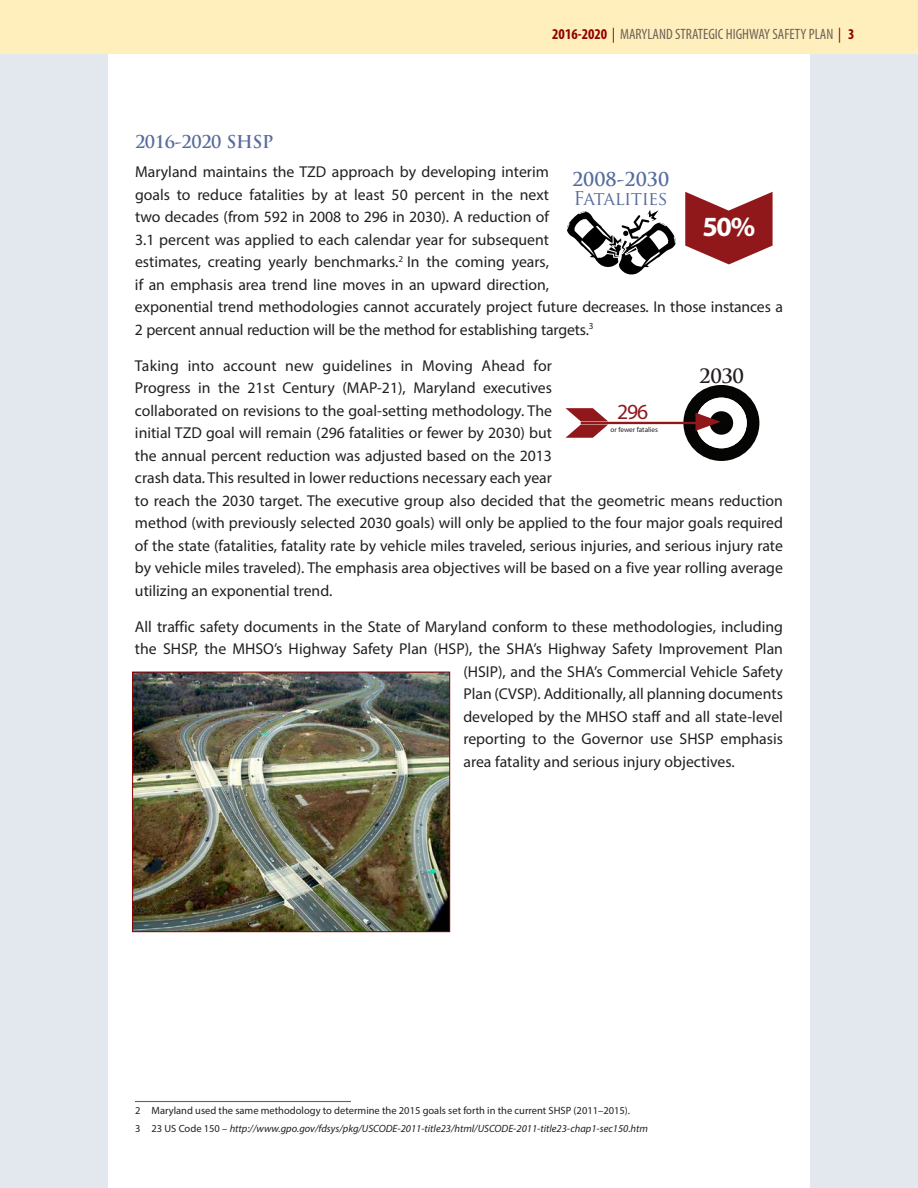
<style>
.page{position:relative;width:918px;height:1188px;background:#fff}
.page>*{position:absolute;margin:0;border:0;box-sizing:border-box;transform-origin:0 0}
.t1{font:700 27.9px "Myriad Pro";color:#fff}
.t2{font:21.6px "Myriad Pro";color:#90181b}
.t3{font:700 19.2px "Trajan Pro";color:#231f20}
.t4{font:18.6px/18.6px "Trajan Pro";letter-spacing:-.025em;color:#576c9d}
.Sub-Subhead_headers{font:700 17.25px "Trajan Pro";letter-spacing:-.025em;color:#576b9c}
.Body_Text{font:15.75px/22.5px "Myriad Pro";color:#231f20}
.t5{font:condensed 15px "Myriad Pro";color:#716259}
.Footnotes{font:italic 10.5px "Myriad Pro";color:#231f20}
.Footnotes-2{font:10.5px "Myriad Pro";color:#231f20}
.t6{font:7.2px "Myriad Pro";color:#231f20}
.s1{font-weight:700;color:#910000}
.s2{font-stretch:normal;color:#910000}
.s3{color:#910000}
.s4{font-weight:700}
.s5{font-style:normal}
</style>
<div class="page">
<div style="left:810px;top:38px;width:108px;height:1150px;background:#e3e8ee"></div>
<div style="left:0;top:38px;width:108px;height:1150px;background:#e3e8ee"></div>
<div style="left:0;top:0;width:918px;height:54px;background:#feefbc"></div>
<hr style="left:135px;top:1101px;width:216px;height:1px;background:#716259">
<svg style="left:566px;top:385px;width:193px;height:76px"></svg>
<svg style="left:566px;top:210px;width:110px;height:65px"></svg>
<svg style="left:685px;top:192px;width:88px;height:72px"></svg>
<img style="left:134px;top:674px;width:314px;height:256px">
<div style="left:132px;top:672px;width:318px;height:260px;border:1px solid #910000"></div>
<p class="t5" style="left:552px;top:25px;width:304px"><span class="s1">2016-2020</span> <span class="s2">|</span> MARYLAND STRATEGIC HIGHWAY SAFETY PLAN <span class="s3">|</span> <span class="s1">3</span></p>
<p class="Sub-Subhead_headers" style="left:135px;top:131px;width:140px">2016-2020 SHSP</p>
<p class="Body_Text" style="left:135px;top:160px;width:650px">Maryland maintains the TZD approach by developing interim<br>goals to reduce fatalities by at least 50 percent in the next<br>two decades (from 592 in 2008 to 296 in 2030). A reduction of<br>3.1 percent was applied to each calendar year for subsequent<br>estimates, creating yearly benchmarks.<sup>2</sup> In the coming years,<br>if an emphasis area trend line moves in an upward direction,<br>exponential trend methodologies cannot accurately project future decreases. In those instances a 2 percent annual reduction will be the method for establishing targets.<sup>3</sup></p>
<p class="Body_Text" style="left:135px;top:354px;width:650px">Taking into account new guidelines in Moving Ahead for<br>Progress in the 21st Century (MAP-21), Maryland executives<br>collaborated on revisions to the goal-setting methodology. The<br>initial TZD goal will remain (296 fatalities or fewer by 2030) but<br>the annual percent reduction was adjusted based on the 2013<br>crash data. This resulted in lower reductions necessary each year<br>to reach the 2030 target. The executive group also decided that the geometric means reduction method (with previously selected 2030 goals) will only be applied to the four major goals required of the state (fatalities, fatality rate by vehicle miles traveled, serious injuries, and serious injury rate by vehicle miles traveled). The emphasis area objectives will be based on a five year rolling average utilizing an exponential trend.</p>
<p class="Body_Text" style="left:135px;top:615px;width:650px">All traffic safety documents in the State of Maryland conform to these methodologies, including</p>
<p class="Body_Text" style="left:135px;top:637px;width:650px">the SHSP, the MHSO’s Highway Safety Plan (HSP), the SHA’s Highway Safety Improvement Plan</p>
<p class="Body_Text" style="left:463px;top:660px;width:321px">(HSIP), and the SHA’s Commercial Vehicle Safety</p>
<p class="Body_Text" style="left:463px;top:683px;width:321px">Plan (CVSP). Additionally, all planning documents</p>
<p class="Body_Text" style="left:463px;top:705px;width:321px">developed by the MHSO staff and all state-level</p>
<p class="Body_Text" style="left:463px;top:728px;width:321px">reporting to the Governor use SHSP emphasis</p>
<p class="Body_Text" style="left:463px;top:750px;width:273px">area fatality and serious injury objectives.</p>
<p class="t4" style="left:572px;top:170px;width:99px"><span class="s4">2008-2030<br></span>Fatalities</p>
<p class="t1" style="left:703px;top:208px;width:54px">50%</p>
<p class="t3" style="left:699px;top:364px;width:46px">2030</p>
<p class="t2" style="left:617px;top:398px;width:33px">296</p>
<p class="t6" style="left:611px;top:425px;width:49px">or fewer fatalies</p>
<p class="Footnotes-2" style="left:135px;top:1104px;width:497px">2 Maryland used the same methodology to determine the 2015 goals set forth in the current SHSP (2011–2015).</p>
<p class="Footnotes" style="left:135px;top:1122px;width:515px"><span class="s5">3 23 US Code 150 –</span> http://www.gpo.gov/fdsys/pkg/USCODE-2011-title23/html/USCODE-2011-title23-chap1-sec150.htm</p>
</div>
